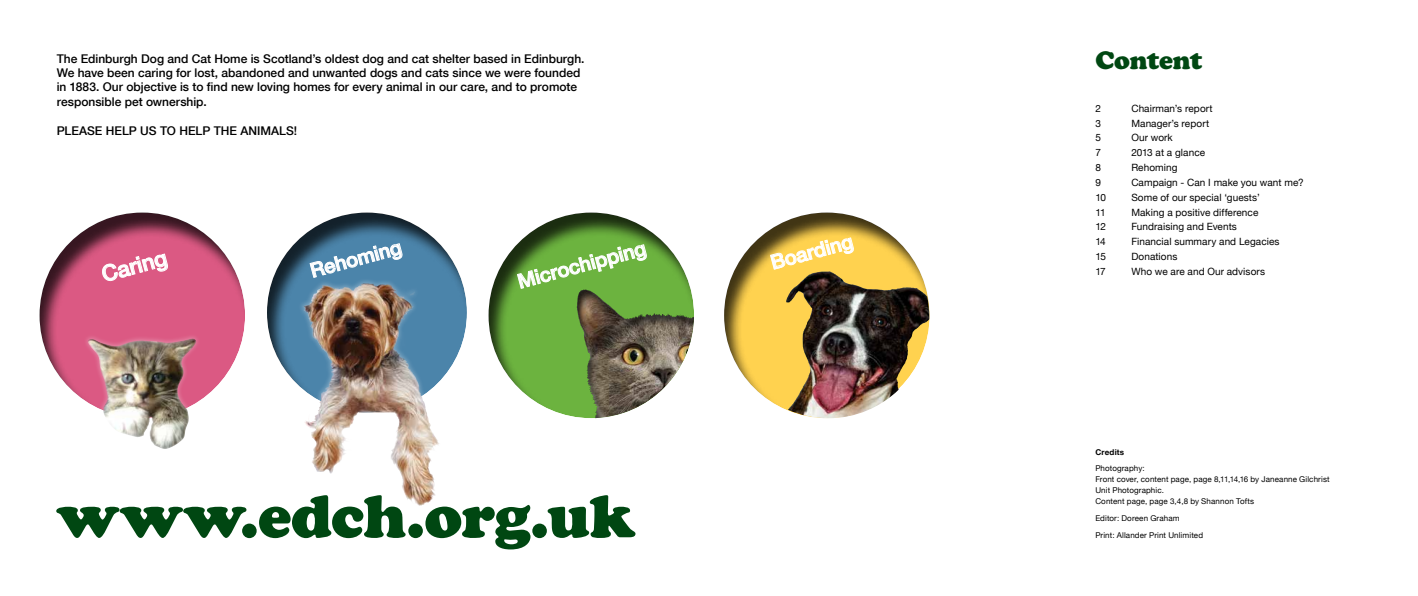
<style>
.page{position:relative;width:1418px;height:596px;background:#fff}
.page>*{position:absolute;margin:0;border:0;box-sizing:border-box;transform-origin:0 0}
.t1{font:60px "Cooper Black Std";letter-spacing:-.01em;color:#004712}
.t2{font:25px "Cooper Black Std";letter-spacing:-.01em;color:#004712}
.t3{font:500 22px "Helvetica Neue";color:#fff}
.t4{font:500 20px "Helvetica Neue";color:#fff}
.t5{font:500 12px/14.4px "Helvetica Neue";color:#000}
.t6{font:10px "Helvetica Neue";letter-spacing:.005em;color:#000}
.t7{font:8px/11px "Helvetica Neue";letter-spacing:.015em;color:#000}
.t8{font:700 8px "Helvetica Neue";letter-spacing:.025em;color:#000}
</style>
<div class="page">
<div style="left:723px;top:211px;width:207px;height:208px;background:#000;opacity:.75"></div>
<svg style="left:770px;top:237px;width:83px;height:32px;background:#f4d16b"></svg>
<div style="left:267px;top:211px;width:202px;height:201px;background:#000;opacity:.75"></div>
<div style="left:39px;top:211px;width:207px;height:207px;background:#000;opacity:.75"></div>
<svg style="left:310px;top:243px;width:92px;height:33px;background:#6896b5"></svg>
<svg style="left:102px;top:253px;width:66px;height:28px;background:#e27b9c"></svg>
<img style="left:786px;top:271px;width:42px;height:88px">
<div style="left:83px;top:333px;width:118px;height:121px;background:#fff;opacity:.35"></div>
<img style="left:160px;top:338px;width:33px;height:4px">
<div style="left:293px;top:276px;width:153px;height:234px;background:#fff;opacity:.35"></div>
<img style="left:337px;top:280px;width:29px;height:10px">
<div style="left:488px;top:210px;width:207px;height:208px;background:#000;opacity:.75"></div>
<p class="t5" style="left:57px;top:50px;width:529px">The Edinburgh Dog and Cat Home is Scotland’s oldest dog and cat shelter based in Edinburgh.<br>We have been caring for lost, abandoned and unwanted dogs and cats since we were founded in 1883. Our objective is to find new loving homes for every animal in our care, and to promote responsible pet ownership.</p>
<p class="t5" style="left:57px;top:122px;width:242px">PLEASE HELP US TO HELP THE ANIMALS!</p>
<h3 class="t3" style="left:97px;top:257px;width:68px;rotate:-15deg">Caring</h3>
<h3 class="t4" style="left:306px;top:255px;width:95px;rotate:-15deg">Rehoming</h3>
<h3 class="t4" style="left:514px;top:266px;width:133px;rotate:-15deg">Microchipping</h3>
<h1 class="t1" style="left:57px;top:479px;width:580px">www.edch.org.uk</h1>
<h3 class="t4" style="left:767px;top:247px;width:86px;rotate:-15deg">Boarding</h3>
<h2 class="t2" style="left:1095px;top:45px;width:108px">Content</h2>
<p class="t6" style="left:1095px;top:101px;width:7px">2</p>
<p class="t6" style="left:1131px;top:101px;width:83px">Chairman’s report</p>
<p class="t6" style="left:1095px;top:116px;width:7px">3</p>
<p class="t6" style="left:1131px;top:116px;width:79px">Manager’s report</p>
<p class="t6" style="left:1095px;top:130px;width:7px">5</p>
<p class="t6" style="left:1131px;top:130px;width:43px">Our work</p>
<p class="t6" style="left:1095px;top:145px;width:7px">7</p>
<p class="t6" style="left:1131px;top:145px;width:75px">2013 at a glance</p>
<p class="t6" style="left:1095px;top:160px;width:7px">8</p>
<p class="t6" style="left:1131px;top:160px;width:48px">Rehoming</p>
<p class="t6" style="left:1095px;top:175px;width:7px">9</p>
<p class="t6" style="left:1131px;top:175px;width:174px">Campaign - Can I make you want me?</p>
<p class="t6" style="left:1095px;top:190px;width:12px">10</p>
<p class="t6" style="left:1131px;top:190px;width:130px">Some of our special ‘guests’</p>
<p class="t6" style="left:1095px;top:205px;width:12px">11</p>
<p class="t6" style="left:1131px;top:205px;width:128px">Making a positive difference</p>
<p class="t6" style="left:1095px;top:219px;width:12px">12</p>
<p class="t6" style="left:1131px;top:219px;width:107px">Fundraising and Events</p>
<p class="t6" style="left:1095px;top:234px;width:12px">14</p>
<p class="t6" style="left:1131px;top:234px;width:150px">Financial summary and Legacies</p>
<p class="t6" style="left:1095px;top:249px;width:12px">15</p>
<p class="t6" style="left:1131px;top:249px;width:47px">Donations</p>
<p class="t6" style="left:1095px;top:264px;width:12px">17</p>
<p class="t6" style="left:1131px;top:264px;width:135px">Who we are and Our advisors</p>
<p class="t8" style="left:1095px;top:445px;width:30px">Credits</p>
<p class="t7" style="left:1095px;top:463px;width:236px">Photography:<br>Front cover, content page, page 8,11,14,16 by Janeanne Gilchrist Unit Photographic.<br>Content page, page 3,4,8 by Shannon Tofts</p>
<p class="t7" style="left:1095px;top:510px;width:109px;line-height:16.7px">Editor: Doreen Graham<br>Print: Allander Print Unlimited</p>
</div>
